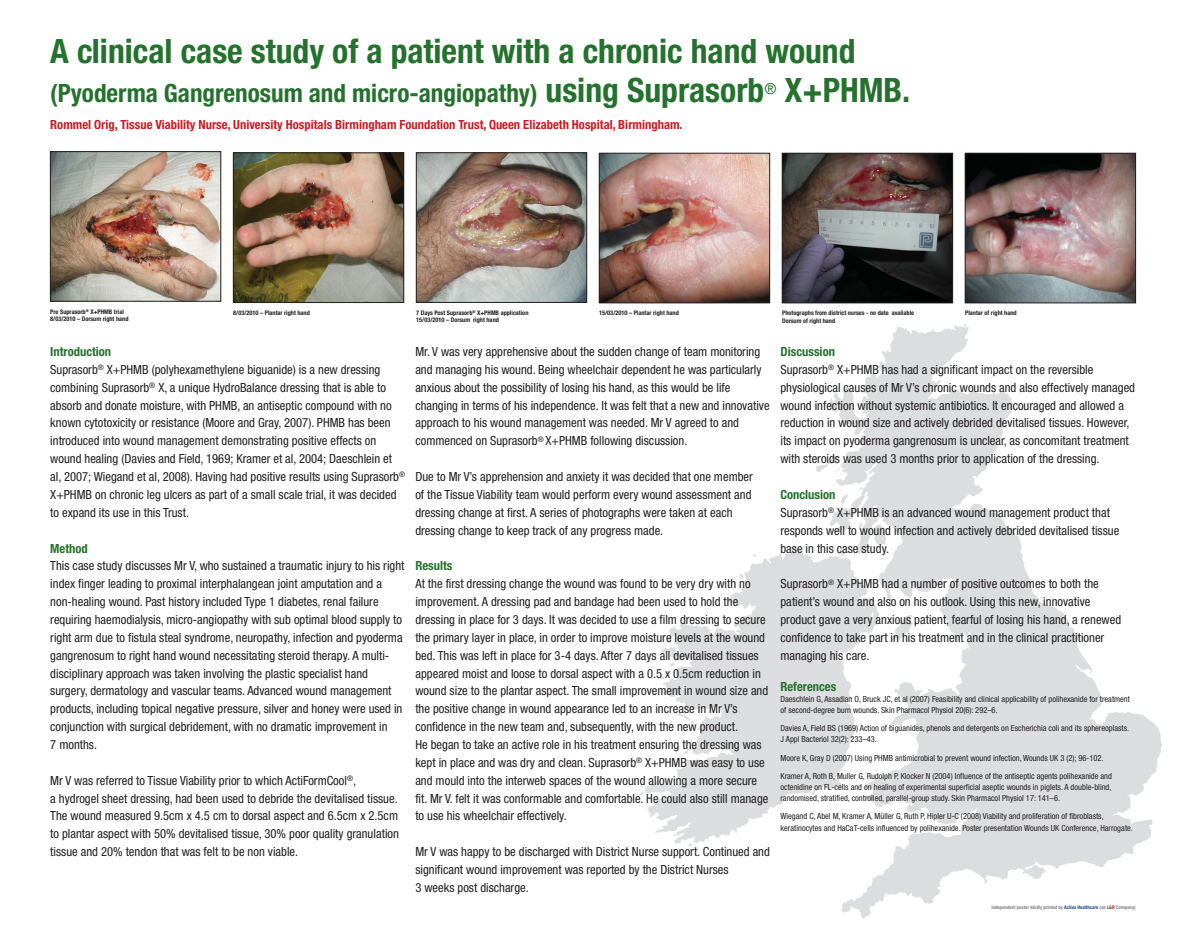
<style>
.page{position:relative;width:1185px;height:934px;background:#fff}
.page>*{position:absolute;margin:0;border:0;box-sizing:border-box;transform-origin:0 0}
.t1{font:700 condensed 33.6px "Helvetica Neue";color:#25712e}
.t2{font:700 condensed 25.2px "Helvetica Neue";color:#25712e}
.t3{font:condensed 12.6px/17.8px "Helvetica Neue";color:#231f20}
.t4{font:700 condensed 12.6px "Helvetica Neue";color:#c51d23}
.t5{font:700 condensed 12.6px "Helvetica Neue";color:#25712e}
.t6{font:condensed 8.4px/11.2px "Helvetica Neue";color:#231f20}
.t7{font:700 condensed 6.3px/7.6px "Helvetica Neue";color:#231f20}
.t8{font:700 condensed 4.9px "Helvetica Neue";color:#808285}
.s1{font-size:33.6px}
.s2{font-weight:700;color:#25712e}
.s3{color:#164895}
.s4{color:#c51d23}
.s5{color:#25712e}
</style>
<div class="page">
<img style="left:550px;top:206px;width:612px;height:713px">
<img style="left:52px;top:153px;width:167px;height:146px">
<div style="left:50px;top:151px;width:171px;height:150px;border:1px solid #231f20"></div>
<img style="left:418px;top:155px;width:167px;height:145px">
<div style="left:416px;top:153px;width:171px;height:149px;border:1px solid #231f20"></div>
<img style="left:784px;top:155px;width:167px;height:146px">
<div style="left:782px;top:153px;width:171px;height:150px;border:1px solid #231f20"></div>
<img style="left:967px;top:155px;width:167px;height:146px">
<div style="left:965px;top:153px;width:171px;height:150px;border:1px solid #231f20"></div>
<img style="left:235px;top:155px;width:167px;height:145px">
<div style="left:233px;top:153px;width:171px;height:149px;border:1px solid #231f20"></div>
<img style="left:601px;top:155px;width:167px;height:146px">
<div style="left:599px;top:153px;width:171px;height:150px;border:1px solid #231f20"></div>
<h1 class="t1" style="left:50px;top:39px;width:807px">A clinical case study of a patient with a chronic hand wound</h1>
<h2 class="t2" style="left:50px;top:83px;width:862px">(Pyoderma Gangrenosum and micro-angiopathy) <span class="s1">using Suprasorb</span><sup>®</sup> <span class="s1">X+PHMB.</span></h2>
<p class="t4" style="left:50px;top:119px;width:634px">Rommel Orig, Tissue Viability Nurse, University Hospitals Birmingham Foundation Trust, Queen Elizabeth Hospital, Birmingham.</p>
<p class="t7" style="left:50px;top:308px;width:80px">Pre Suprasorb<sup>®</sup> X+PHMB trial<br>8/03/2010 – Dorsum right hand</p>
<p class="t7" style="left:416px;top:309px;width:114px">7 Days Post Suprasorb<sup>®</sup> X+PHMB application<br>15/03/2010 – Dorsum right hand</p>
<p class="t7" style="left:782px;top:310px;width:133px">Photographs from district nurses - no date available<br>Dorsum of right hand</p>
<p class="t7" style="left:233px;top:309px;width:78px">8/03/2010 – Plantar right hand</p>
<p class="t7" style="left:599px;top:310px;width:81px">15/03/2010 – Plantar right hand</p>
<p class="t7" style="left:965px;top:310px;width:53px">Plantar of right hand</p>
<p class="t3" style="left:50px;top:343px;width:356px"><span class="s2">Introduction<br></span>Suprasorb<sup>®</sup> X+PHMB (polyhexamethylene biguanide) is a new dressing combining Suprasorb<sup>®</sup> X, a unique HydroBalance dressing that is able to absorb and donate moisture, with PHMB, an antiseptic compound with no known cytotoxicity or resistance (Moore and Gray, 2007). PHMB has been introduced into wound management demonstrating positive effects on wound healing (Davies and Field, 1969; Kramer et al, 2004; Daeschlein et al, 2007; Wiegand et al, 2008). Having had positive results using Suprasorb<sup>® </sup>X+PHMB on chronic leg ulcers as part of a small scale trial, it was decided to expand its use in this Trust.</p>
<p class="t5" style="left:50px;top:543px;width:39px">Method</p>
<p class="t3" style="left:50px;top:558px;width:356px">This case study discusses Mr V, who sustained a traumatic injury to his right index finger leading to proximal interphalangean joint amputation and a non-healing wound. Past history included Type 1 diabetes, renal failure requiring haemodialysis, micro-angiopathy with sub optimal blood supply to right arm due to fistula steal syndrome, neuropathy, infection and pyoderma gangrenosum to right hand wound necessitating steroid therapy. A multi&shy;disciplinary approach was taken involving the plastic specialist hand surgery, dermatology and vascular teams. Advanced wound management products, including topical negative pressure, silver and honey were used in conjunction with surgical debridement, with no dramatic improvement in<br>7 months.</p>
<p class="t3" style="left:50px;top:772px;width:350px">Mr V was referred to Tissue Viability prior to which ActiFormCool<sup>®</sup>,<br>a hydrogel sheet dressing, had been used to debride the devitalised tissue.<br>The wound measured 9.5cm x 4.5 cm to dorsal aspect and 6.5cm x 2.5cm to plantar aspect with 50% devitalised tissue, 30% poor quality granulation tissue and 20% tendon that was felt to be non viable.</p>
<p class="t3" style="left:415px;top:343px;width:356px">Mr. V was very apprehensive about the sudden change of team monitoring and managing his wound. Being wheelchair dependent he was particularly anxious about the possibility of losing his hand, as this would be life changing in terms of his independence. It was felt that a new and innovative approach to his wound management was needed. Mr V agreed to and commenced on Suprasorb<sup>®</sup> X+PHMB following discussion.</p>
<p class="t3" style="left:415px;top:468px;width:339px">Due to Mr V’s apprehension and anxiety it was decided that one member of the Tissue Viability team would perform every wound assessment and dressing change at first. A series of photographs were taken at each dressing change to keep track of any progress made.</p>
<p class="t5" style="left:415px;top:561px;width:39px">Results</p>
<p class="t3" style="left:415px;top:575px;width:355px">At the first dressing change the wound was found to be very dry with no improvement. A dressing pad and bandage had been used to hold the dressing in place for 3 days. It was decided to use a film dressing to secure the primary layer in place, in order to improve moisture levels at the wound bed. This was left in place for 3-4 days. After 7 days all devitalised tissues appeared moist and loose to dorsal aspect with a 0.5 x 0.5cm reduction in wound size to the plantar aspect. The small improvement in wound size and the positive change in wound appearance led to an increase in Mr V’s confidence in the new team and, subsequently, with the new product.<br>He began to take an active role in his treatment ensuring the dressing was kept in place and was dry and clean. Suprasorb<sup>®</sup> X+PHMB was easy to use and mould into the interweb spaces of the wound allowing a more secure fit. Mr V. felt it was conformable and comfortable. He could also still manage to use his wheelchair effectively.</p>
<p class="t3" style="left:415px;top:843px;width:356px">Mr V was happy to be discharged with District Nurse support. Continued and significant wound improvement was reported by the District Nurses<br>3 weeks post discharge.</p>
<p class="t3" style="left:780px;top:343px;width:356px"><span class="s2">Discussion<br></span>Suprasorb<sup>®</sup> X+PHMB has had a significant impact on the reversible physiological causes of Mr V’s chronic wounds and also effectively managed wound infection without systemic antibiotics. It encouraged and allowed a reduction in wound size and actively debrided devitalised tissues. However, its impact on pyoderma gangrenosum is unclear, as concomitant treatment with steroids was used 3 months prior to application of the dressing.</p>
<p class="t3" style="left:780px;top:486px;width:340px"><span class="s2">Conclusion<br></span>Suprasorb<sup>®</sup> X+PHMB is an advanced wound management product that responds well to wound infection and actively debrided devitalised tissue base in this case study.</p>
<p class="t3" style="left:780px;top:575px;width:342px">Suprasorb<sup>®</sup> X+PHMB had a number of positive outcomes to both the patient’s wound and also on his outlook. Using this new, innovative product gave a very anxious patient, fearful of losing his hand, a renewed confidence to take part in his treatment and in the clinical practitioner managing his care.</p>
<p class="t5" style="left:780px;top:681px;width:57px">References</p>
<p class="t6" style="left:780px;top:693px;width:351px">Daeschlein G, Assadian O, Bruck JC, et al (2007) Feasibility and clinical applicability of polihexanide for treatment of second-degree burn wounds. Skin Pharmacol Physiol 20(6): 292–6.</p>
<p class="t6" style="left:780px;top:723px;width:350px">Davies A, Field BS (1969) Action of biguanides, phenols and detergents on Escherichia coli and its sphereoplasts.<br>J Appl Bacteriol 32(2): 233–43.</p>
<p class="t6" style="left:780px;top:749px;width:333px;line-height:18.2px">Moore K, Gray D (2007) Using PHMB antimicrobial to prevent wound infection, Wounds UK 3 (2); 96-102.<br>Kramer A, Roth B, Muller G, Rudolph P, Klocker N (2004) Influence of the antiseptic agents polihexanide and</p>
<p class="t6" style="left:780px;top:782px;width:333px">octenidine on FL-cells and on healing of experimental superficial aseptic wounds in piglets. A double-blind, randomised, stratified, controlled, parallel-group study. Skin Pharmacol Physiol 17: 141–6.</p>
<p class="t6" style="left:780px;top:811px;width:354px">Wiegand C, Abel M, Kramer A, Müller G, Ruth P, Hipler U-C (2008) Viability and proliferation of fibroblasts, keratinocytes and HaCaT-cells influenced by polihexanide. Poster presentation Wounds UK Conference, Harrogate.</p>
<p class="t8" style="left:991px;top:904px;width:146px">Independent poster kindly printed by <span class="s3">Activa Healthcare</span> (an <span class="s4">L</span><span class="s5">&amp;</span><span class="s4">R</span> Company)</p>
</div>
